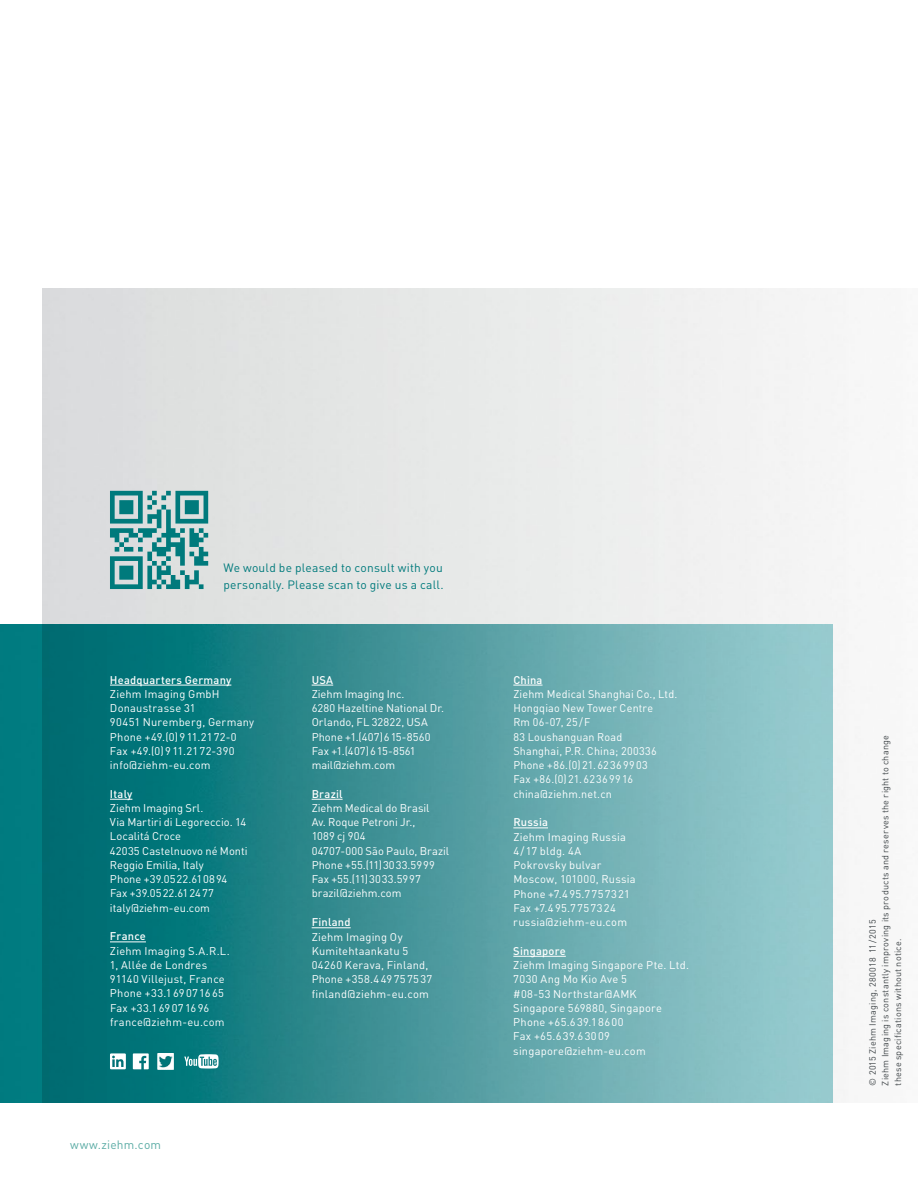
<style>
.page{position:relative;width:918px;height:1188px;background:#fff}
.page>*{position:absolute;margin:0;border:0;box-sizing:border-box;transform-origin:0 0}
.t1{font:12px/16.8px "DIN";letter-spacing:.02em;color:#007a7c}
.t2{font:12px "DIN";letter-spacing:.015em;color:#5baca5}
.t3{font:11.1px/14.2px "DIN";letter-spacing:.02em;color:#fff}
.t4{font:11.1px/14.2px "DIN";color:#fff}
.t5{font:500 11.1px "DIN";letter-spacing:.02em;color:#fff}
.t6{font:9px/12.6px "DIN";letter-spacing:.025em;color:#3f4548}
</style>
<div class="page">
<img style="left:43px;top:289px;width:817px;height:814px">
<img style="left:0;top:625px;width:833px;height:477px">
<svg style="left:110px;top:491px;width:98px;height:98px;background:#6dabac"></svg>
<svg style="left:110px;top:1053px;width:16px;height:16px"></svg>
<svg style="left:133px;top:1053px;width:16px;height:16px"></svg>
<img style="left:157px;top:1053px;width:17px;height:16px">
<svg style="left:184px;top:1054px;width:35px;height:15px"></svg>
<hr style="left:110px;top:685px;width:121px;height:1px;background:#fff">
<svg style="left:110px;top:799px;width:22px;height:1px"></svg>
<hr style="left:110px;top:941px;width:36px;height:1px;background:#fff">
<svg style="left:312px;top:685px;width:21px;height:1px"></svg>
<hr style="left:312px;top:799px;width:31px;height:1px;background:#fff">
<hr style="left:312px;top:927px;width:39px;height:1px;background:#fff">
<hr style="left:513px;top:685px;width:30px;height:1px;background:#fff">
<hr style="left:513px;top:827px;width:35px;height:1px;background:#fff">
<hr style="left:513px;top:956px;width:53px;height:1px;background:#fff">
<p class="t1" style="left:223px;top:559px;width:222px">We would be pleased to consult with you personally. Please scan to give us a call.</p>
<p class="t5" style="left:110px;top:672px;width:123px">Headquarters Germany</p>
<p class="t3" style="left:110px;top:686px;width:146px">Ziehm Imaging GmbH<br>Donaustrasse 31<br>90451 Nuremberg, Germany<br>Phone +49.(0)911.2172-0<br>Fax +49.(0)911.2172-390 info@ziehm-eu.com</p>
<p class="t5" style="left:110px;top:787px;width:24px">Italy</p>
<p class="t3" style="left:110px;top:801px;width:139px">Ziehm Imaging Srl.<br>Via Martiri di Legoreccio. 14<br>Localitá Croce<br>42035 Castelnuovo né Monti<br>Reggio Emilia, Italy<br>Phone +39.0522.610894<br>Fax +39.0522.612477 italy@ziehm-eu.com</p>
<p class="t5" style="left:110px;top:929px;width:37px">France</p>
<p class="t3" style="left:110px;top:943px;width:121px">Ziehm Imaging S.A.R.L.<br>1, Allée de Londres<br>91140 Villejust, France<br>Phone +33.169071665<br>Fax +33.169071696 france@ziehm-eu.com</p>
<p class="t2" style="left:70px;top:1137px;width:92px">www.ziehm.com</p>
<p class="t5" style="left:312px;top:672px;width:23px">USA</p>
<p class="t4" style="left:312px;top:686px;width:134px">Ziehm Imaging Inc.<br>6280 Hazeltine National Dr.<br>Orlando, FL 32822, USA<br>Phone +1.(407)615-8560<br>Fax +1.(407)615-8561 mail@ziehm.com</p>
<p class="t5" style="left:312px;top:787px;width:32px">Brazil</p>
<p class="t4" style="left:312px;top:801px;width:139px">Ziehm Medical do Brasil<br>Av. Roque Petroni Jr.,<br>1089 cj 904<br>04707-000 São Paulo, Brazil<br>Phone +55.(11)3033.5999<br>Fax +55.(11)3033.5997 brazil@ziehm.com</p>
<p class="t5" style="left:312px;top:915px;width:41px">Finland</p>
<p class="t3" style="left:312px;top:929px;width:122px">Ziehm Imaging Oy<br>Kumitehtaankatu 5<br>04260 Kerava, Finland,<br>Phone +358.449757537 finland@ziehm-eu.com</p>
<p class="t5" style="left:513px;top:672px;width:31px">China</p>
<p class="t3" style="left:513px;top:686px;width:166px">Ziehm Medical Shanghai Co., Ltd.<br>Hongqiao New Tower Centre<br>Rm 06-07, 25/F<br>83 Loushanguan Road<br>Shanghai, P.R. China; 200336<br>Phone +86.(0)21.62369903<br>Fax +86.(0)21.62369916 china@ziehm.net.cn</p>
<p class="t5" style="left:513px;top:815px;width:36px">Russia</p>
<p class="t3" style="left:513px;top:829px;width:124px">Ziehm Imaging Russia<br>4/17 bldg. 4A<br>Pokrovsky bulvar<br>Moscow, 101000, Russia<br>Phone +7.495.7757321<br>Fax +7.495.7757324 russia@ziehm-eu.com</p>
<p class="t5" style="left:513px;top:944px;width:54px">Singapore</p>
<p class="t3" style="left:513px;top:958px;width:177px">Ziehm Imaging Singapore Pte. Ltd.<br>7030 Ang Mo Kio Ave 5<br>#08-53 Northstar@AMK<br>Singapore 569880, Singapore<br>Phone +65.639.18600<br>Fax +65.639.63009 singapore@ziehm-eu.com</p>
<p class="t6" style="left:866px;top:1086px;width:352px;rotate:-90deg">© 2015 Ziehm Imaging, 280018 11/2015<br>Ziehm Imaging is constantly improving its products and reserves the right to change these specifications without notice.</p>
</div>
